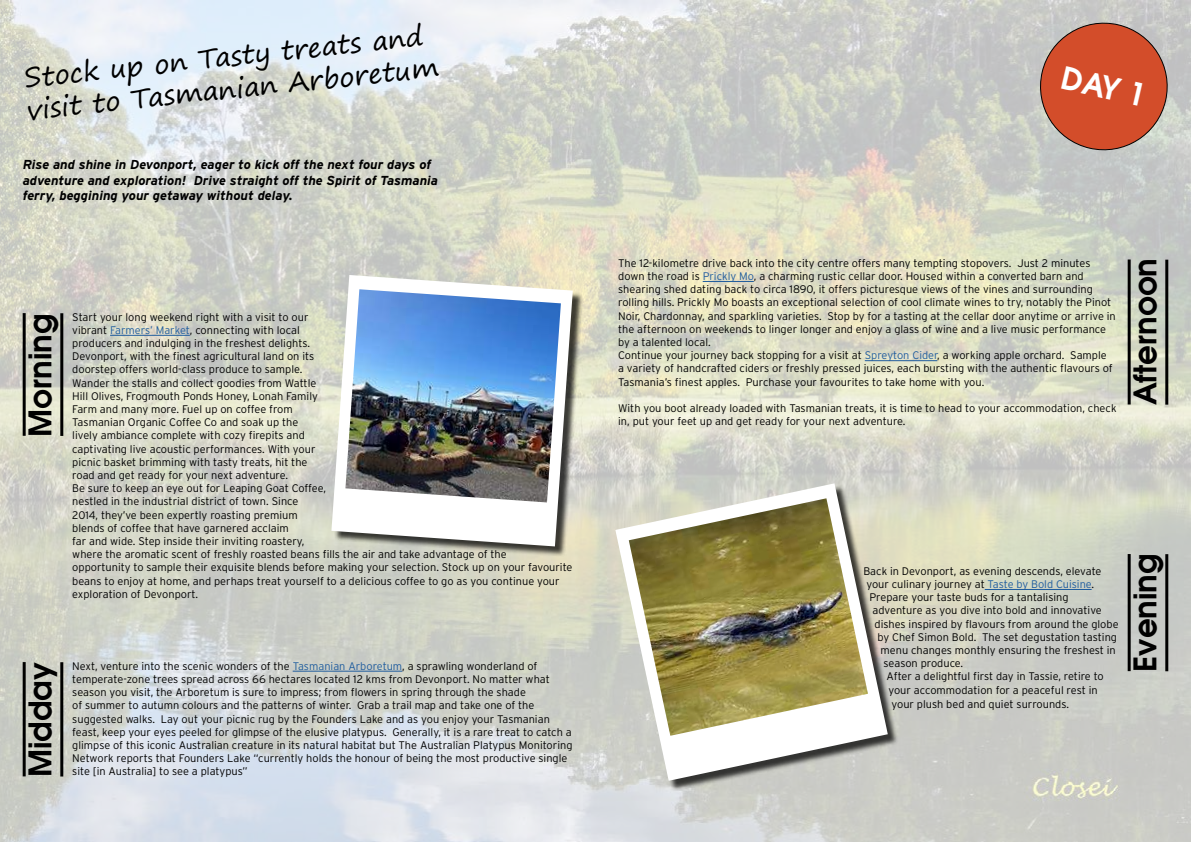
<style>
.page{position:relative;width:1191px;height:842px;background:#fff}
.page>*{position:absolute;margin:0;border:0;box-sizing:border-box;transform-origin:0 0}
.t1{font:600 31px "Avant Garde";color:#000}
.t2{font:600 31px "Avant Garde";color:#fff}
.t3{font:27px/32.4px "Segoe Print";color:#000}
.t4{font:italic 700 13px/15.6px "Interstate";color:#000}
.t5{font:300 11px/13.2px "Interstate";color:#000}
.s1{color:#205d9e}
</style>
<div class="page">
<img style="left:0;top:0;width:1191px;height:842px">
<hr style="left:984px;top:589px;width:107px;height:1px;background:#205d9e">
<svg style="left:1033px;top:16px;width:141px;height:140px;background:#ca7760"></svg>
<hr style="left:110px;top:335px;width:80px;height:1px;background:#205d9e">
<hr style="left:293px;top:671px;width:109px;height:1px;background:#205d9e">
<hr style="left:702px;top:281px;width:52px;height:1px;background:#205d9e">
<hr style="left:864px;top:360px;width:73px;height:1px;background:#205d9e">
<div style="left:333px;top:277px;width:250px;height:280px;background:#000;opacity:.75"></div>
<svg style="left:324px;top:0;width:256px;height:554px"></svg>
<img style="left:345px;top:289px;width:216px;height:213px">
<svg style="left:607px;top:475px;width:289px;height:314px"></svg>
<img style="left:629px;top:498px;width:239px;height:238px">
<hr style="left:23px;top:313px;width:3px;height:123px;background:#000">
<hr style="left:60px;top:313px;width:3px;height:123px;background:#000">
<hr style="left:23px;top:662px;width:3px;height:114px;background:#000">
<hr style="left:60px;top:662px;width:3px;height:114px;background:#000">
<hr style="left:1127px;top:259px;width:3px;height:145px;background:#000">
<hr style="left:1165px;top:260px;width:3px;height:145px;background:#000">
<hr style="left:1127px;top:554px;width:3px;height:117px;background:#000">
<hr style="left:1165px;top:554px;width:3px;height:117px;background:#000">
<h2 class="t3" style="left:23px;top:64px;width:415px;rotate:-6deg">Stock up on Tasty treats and visit to Tasmanian Arboretum</h2>
<p class="t4" style="left:23px;top:157px;width:417px">Rise and shine in Devonport, eager to kick off the next four days of adventure and exploration! Drive straight off the Spirit of Tasmania ferry, beggining your getaway without delay.</p>
<h1 class="t1" style="left:28px;top:437px;width:124px;rotate:-90deg">Morning</h1>
<p class="t5" style="left:72px;top:311px;width:502px">Start your long weekend right with a visit to our<br>vibrant <span class="s1">Farmers’ Market</span>, connecting with local<br>producers and indulging in the freshest delights.<br>Devonport, with the finest agricultural land on its<br>doorstep offers world-class produce to sample.<br>Wander the stalls and collect goodies from Wattle<br>Hill Olives, Frogmouth Ponds Honey, Lonah Family<br>Farm and many more. Fuel up on coffee from<br>Tasmanian Organic Coffee Co and soak up the<br>lively ambiance complete with cozy firepits and<br>captivating live acoustic performances. With your<br>picnic basket brimming with tasty treats, hit the<br>road and get ready for your next adventure.<br>Be sure to keep an eye out for Leaping Goat Coffee,<br>nestled in the industrial district of town. Since<br>2014, they’ve been expertly roasting premium<br>blends of coffee that have garnered acclaim<br>far and wide. Step inside their inviting roastery,<br>where the aromatic scent of freshly roasted beans fills the air and take advantage of the<br>opportunity to sample their exquisite blends before making your selection. Stock up on your favourite beans to enjoy at home, and perhaps treat yourself to a delicious coffee to go as you continue your exploration of Devonport.</p>
<h1 class="t1" style="left:28px;top:777px;width:116px;rotate:-90deg">Midday</h1>
<p class="t5" style="left:72px;top:660px;width:502px">Next, venture into the scenic wonders of the <span class="s1">Tasmanian Arboretum</span>, a sprawling wonderland of temperate-zone trees spread across 66 hectares located 12 kms from Devonport. No matter what season you visit, the Arboretum is sure to impress; from flowers in spring through the shade<br>of summer to autumn colours and the patterns of winter. Grab a trail map and take one of the suggested walks. Lay out your picnic rug by the Founders Lake and as you enjoy your Tasmanian feast, keep your eyes peeled for glimpse of the elusive platypus. Generally, it is a rare treat to catch a glimpse of this iconic Australian creature in its natural habitat but The Australian Platypus Monitoring Network reports that Founders Lake “currently holds the honour of being the most productive single site [in Australia] to see a platypus”</p>
<h1 class="t2" style="left:1064px;top:65px;width:87px;rotate:13deg">DAY 1</h1>
<p class="t5" style="left:618px;top:257px;width:499px">The 12-kilometre drive back into the city centre offers many tempting stopovers. Just 2 minutes down the road is <span class="s1">Prickly Mo</span>, a charming rustic cellar door. Housed within a converted barn and shearing shed dating back to circa 1890, it offers picturesque views of the vines and surrounding rolling hills. Prickly Mo boasts an exceptional selection of cool climate wines to try, notably the Pinot Noir, Chardonnay, and sparkling varieties. Stop by for a tasting at the cellar door anytime or arrive in the afternoon on weekends to linger longer and enjoy a glass of wine and a live music performance by a talented local.<br>Continue your journey back stopping for a visit at <span class="s1">Spreyton Cider</span>, a working apple orchard. Sample<br>a variety of handcrafted ciders or freshly pressed juices, each bursting with the authentic flavours of Tasmania’s finest apples. Purchase your favourites to take home with you.</p>
<p class="t5" style="left:618px;top:402px;width:500px">With you boot already loaded with Tasmanian treats, it is time to head to your accommodation, check</p>
<p class="t5" style="left:618px;top:415px;width:289px">in, put your feet up and get ready for your next adventure.</p>
<h1 class="t1" style="left:1133px;top:405px;width:149px;rotate:-90deg">Afternoon</h1>
<p class="t5" style="left:863px;top:565px;width:239px">Back in Devonport, as evening descends, elevate</p>
<p class="t5" style="left:866px;top:578px;width:229px">your culinary journey at <span class="s1">Taste by Bold Cuisine</span>.</p>
<p class="t5" style="left:869px;top:591px;width:201px">Prepare your taste buds for a tantalising</p>
<p class="t5" style="left:872px;top:604px;width:231px">adventure as you dive into bold and innovative</p>
<p class="t5" style="left:874px;top:618px;width:246px">dishes inspired by flavours from around the globe</p>
<p class="t5" style="left:877px;top:631px;width:241px">by Chef Simon Bold. The set degustation tasting</p>
<p class="t5" style="left:880px;top:644px;width:237px">menu changes monthly ensuring the freshest in</p>
<p class="t5" style="left:883px;top:657px;width:81px">season produce.</p>
<p class="t5" style="left:886px;top:670px;width:219px">After a delightful first day in Tassie, retire to</p>
<p class="t5" style="left:888px;top:684px;width:211px">your accommodation for a peaceful rest in</p>
<p class="t5" style="left:891px;top:698px;width:179px">your plush bed and quiet surrounds.</p>
<h1 class="t1" style="left:1133px;top:672px;width:120px;rotate:-90deg">Evening</h1>
</div>
